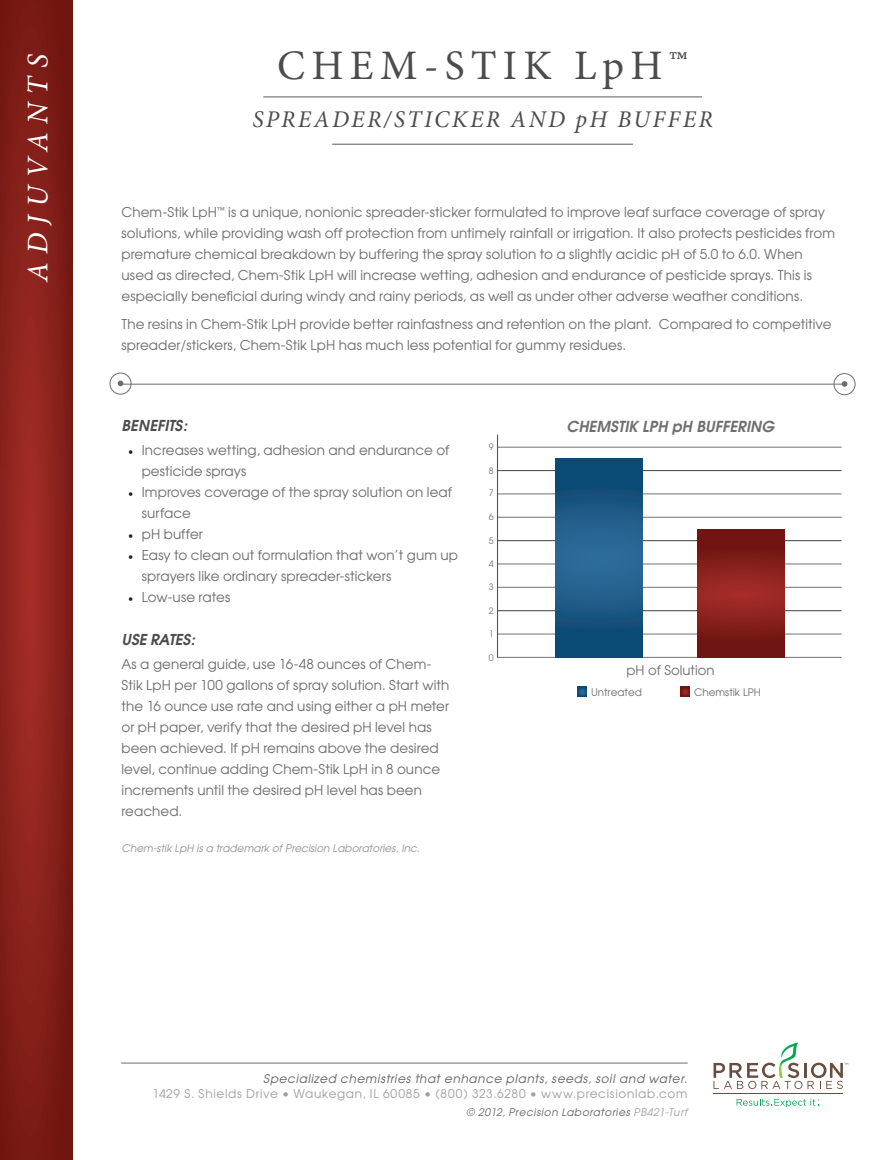
<style>
.page{position:relative;width:891px;height:1160px;background:#fff}
.page>*{position:absolute;margin:0;border:0;box-sizing:border-box;transform-origin:0 0}
.t1{font:42px "Minion Pro";letter-spacing:.15em;color:#4b4c4d}
.t2{font:italic 30px "Minion Pro";color:#fff}
.t3{font:italic 24px "Minion Pro";letter-spacing:.1em;color:#4b4c4d}
.t4{font:italic 600 15.15px "Avant Garde";color:#6e6f71}
.t5{font:italic 600 15px "Avant Garde";letter-spacing:-.005em;color:#4b4c4d}
.t6{font:13.5px/21px "Avant Garde";letter-spacing:.01em;color:#6c6d70}
.t7{font:13.2px "Avant Garde";color:#6e6f71}
.t8{font:12px "Avant Garde";letter-spacing:.06em;color:#9d9fa2}
.t9{font:italic 12px "Avant Garde";letter-spacing:.055em;color:#636366}
.t10{font:italic 10.5px "Avant Garde";color:#939598}
.t11{font:italic 10.5px "Avant Garde";letter-spacing:.055em;color:#636366}
.t12{font:10.35px "Avant Garde";color:#6e6f71}
.t13{font:8.85px "Avant Garde";color:#6e6f71}
.s1{font-family:"Minion Pro";color:#231f20}
.s2{color:#9d9fa2}
</style>
<div class="page">
<svg style="left:0;top:0;width:73px;height:1160px;background:#86201a"></svg>
<hr style="left:122px;top:1063px;width:565px;height:1px;background:#6c6d70">
<svg style="left:737px;top:1099px;width:82px;height:8px"></svg>
<hr style="left:713px;top:1094px;width:130px;height:1px;background:#674e3f">
<svg style="left:714px;top:1042px;width:134px;height:47px"></svg>
<hr style="left:332px;top:144px;width:301px;height:1px;background:#6c6d70">
<hr style="left:263px;top:96px;width:439px;height:1px;background:#6c6d70">
<hr style="left:497px;top:470px;width:344px;height:1px;background:#555557">
<hr style="left:497px;top:447px;width:344px;height:1px;background:#808285">
<hr style="left:497px;top:493px;width:344px;height:1px;background:#808285">
<hr style="left:497px;top:517px;width:344px;height:1px;background:#808285">
<hr style="left:497px;top:540px;width:344px;height:1px;background:#555557">
<hr style="left:497px;top:563px;width:344px;height:2px;background:#808285">
<hr style="left:497px;top:587px;width:344px;height:1px;background:#808285">
<hr style="left:497px;top:610px;width:344px;height:1px;background:#555557">
<hr style="left:497px;top:633px;width:344px;height:2px;background:#808285">
<hr style="left:497px;top:657px;width:344px;height:1px;background:#808285">
<svg style="left:555px;top:459px;width:88px;height:199px;background:#1a5884"></svg>
<svg style="left:698px;top:530px;width:87px;height:128px;background:#831e1a"></svg>
<svg style="left:680px;top:687px;width:9px;height:9px"></svg>
<svg style="left:577px;top:687px;width:9px;height:9px"></svg>
<hr style="left:497px;top:435px;width:1px;height:222px;background:#555557">
<svg style="left:842px;top:381px;width:5px;height:6px"></svg>
<div style="left:834px;top:373px;width:21px;height:22px;border:1px solid #6c6d70;border-radius:50%"></div>
<svg style="left:118px;top:381px;width:5px;height:5px"></svg>
<div style="left:110px;top:373px;width:21px;height:22px;border:1px solid #6c6d70;border-radius:50%"></div>
<hr style="left:121px;top:384px;width:723px;height:1px;background:#6c6d70">
<p class="t2" style="left:18px;top:282px;width:229px;rotate:-90deg">ADJUVANTS</p>
<p class="t1" style="left:277px;top:37px;width:412px">CHEM-STIK LpH™</p>
<p class="t3" style="left:252px;top:103px;width:462px">SPREADER/STICKER AND pH BUFFER</p>
<p class="t6" style="left:122px;top:202px;width:715px">Chem-Stik LpH<sup>™</sup> is a unique, nonionic spreader-sticker formulated to improve leaf surface coverage of spray solutions, while providing wash off protection from untimely rainfall or irrigation. It also protects pesticides from premature chemical breakdown by buffering the spray solution to a slightly acidic pH of 5.0 to 6.0. When used as directed, Chem-Stik LpH will increase wetting, adhesion and endurance of pesticide sprays. This is especially beneficial during windy and rainy periods, as well as under other adverse weather conditions.</p>
<p class="t6" style="left:122px;top:313px;width:712px">The resins in Chem-Stik LpH provide better rainfastness and retention on the plant. Compared to competitive spreader/stickers, Chem-Stik LpH has much less potential for gummy residues.</p>
<p class="t5" style="left:122px;top:416px;width:67px">BENEFITS:</p>
<p class="t6" style="left:142px;top:440px;width:309px;text-indent:-14px"><span class="s1">•</span> Increases wetting, adhesion and endurance of pesticide sprays</p>
<p class="t6" style="left:142px;top:482px;width:312px;text-indent:-14px"><span class="s1">•</span> Improves coverage of the spray solution on leaf surface</p>
<p class="t6" style="left:128px;top:524px;width:76px"><span class="s1">•</span> pH buffer</p>
<p class="t6" style="left:142px;top:545px;width:318px;text-indent:-14px"><span class="s1">•</span> Easy to clean out formulation that won’t gum up sprayers like ordinary spreader-stickers</p>
<p class="t6" style="left:128px;top:587px;width:103px"><span class="s1">•</span> Low-use rates</p>
<p class="t5" style="left:122px;top:630px;width:75px">USE RATES:</p>
<p class="t6" style="left:122px;top:654px;width:330px">As a general guide, use 16-48 ounces of Chem-Stik LpH per 100 gallons of spray solution. Start with the 16 ounce use rate and using either a pH meter or pH paper, verify that the desired pH level has been achieved. If pH remains above the desired level, continue adding Chem-Stik LpH in 8 ounce increments until the desired pH level has been reached.</p>
<p class="t10" style="left:122px;top:842px;width:300px">Chem-stik LpH is a trademark of Precision Laboratories, Inc.</p>
<p class="t13" style="left:489px;top:441px;width:6px">9</p>
<p class="t13" style="left:489px;top:465px;width:6px">8</p>
<p class="t13" style="left:489px;top:488px;width:6px">7</p>
<p class="t13" style="left:489px;top:511px;width:6px">6</p>
<p class="t13" style="left:489px;top:535px;width:6px">5</p>
<p class="t13" style="left:489px;top:558px;width:6px">4</p>
<p class="t13" style="left:489px;top:582px;width:6px">3</p>
<p class="t13" style="left:489px;top:605px;width:6px">2</p>
<p class="t13" style="left:489px;top:629px;width:6px">1</p>
<p class="t13" style="left:489px;top:652px;width:6px">0</p>
<p class="t4" style="left:567px;top:416px;width:209px">CHEMSTIK LPH pH BUFFERING</p>
<p class="t7" style="left:626px;top:662px;width:90px">pH of Solution</p>
<p class="t12" style="left:591px;top:685px;width:52px">Untreated</p>
<p class="t12" style="left:694px;top:685px;width:68px">Chemstik LPH</p>
<p class="t9" style="left:263px;top:1071px;width:426px">Specialized chemistries that enhance plants, seeds, soil and water.</p>
<p class="t8" style="left:152px;top:1086px;width:536px">1429 S. Shields Drive • Waukegan, IL 60085 • (800) 323.6280 • www.precisionlab.com</p>
<p class="t11" style="left:467px;top:1105px;width:222px">© 2012, Precision Laboratories <span class="s2">PB421-Turf</span></p>
</div>
